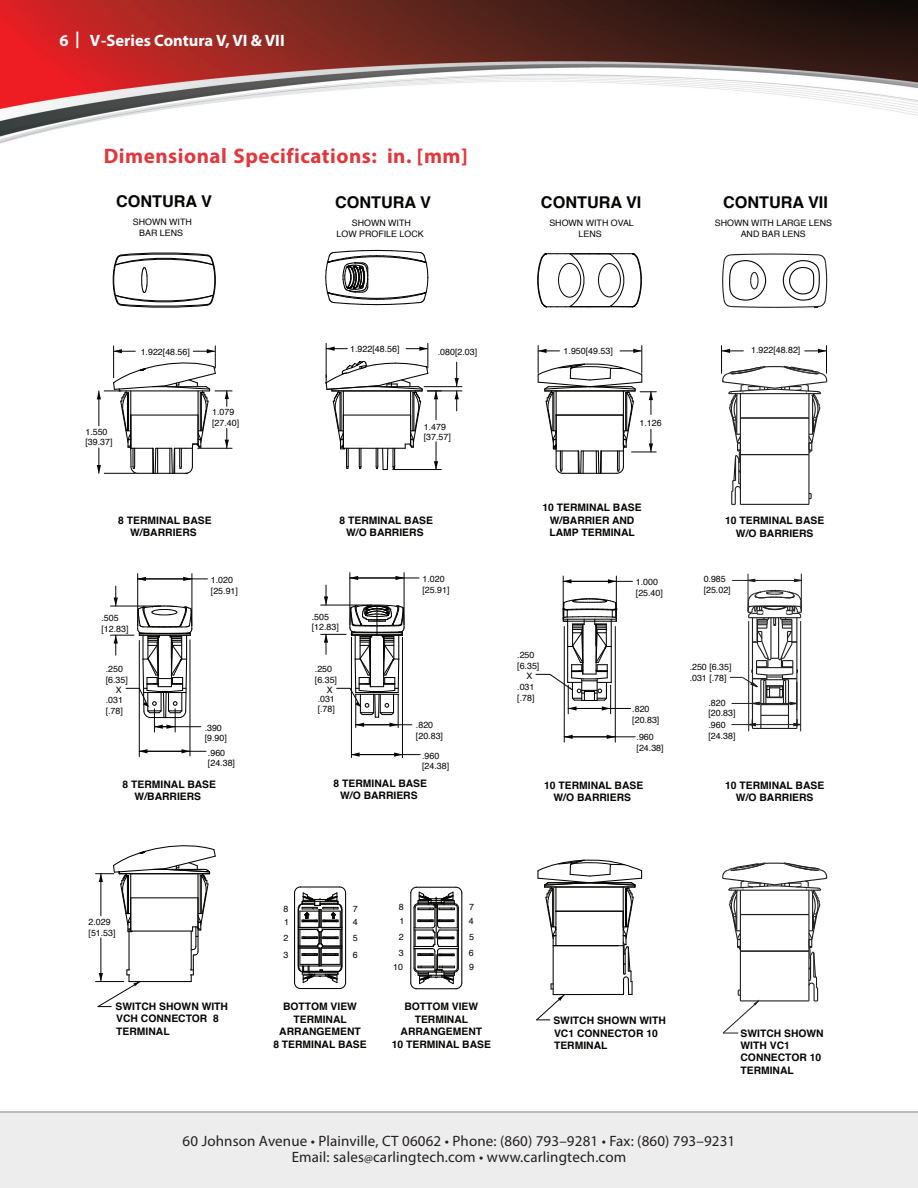
<style>
.page{position:relative;width:918px;height:1188px;background:#fff}
.page>*{position:absolute;margin:0;border:0;box-sizing:border-box;transform-origin:0 0}
.t1{font:700 21px "Myriad Pro";letter-spacing:.025em;color:#e1373d}
.t2{font:700 16.5px "Myriad Pro";color:#fff}
.t3{font:700 16.2px "Helvetica";color:#040503}
.t4{font:15px/16.8px "Myriad Pro";letter-spacing:.01em;color:#231f20;text-align:center}
.t5{font:700 10.35px/12.5px "Helvetica";color:#040503;text-align:center}
.t6{font:8.85px/10.6px "Helvetica";color:#040503}
.s1{font-size:12px}
</style>
<div class="page">
<img style="left:0;top:0;width:918px;height:1008px">
<div style="left:0;top:1111px;width:918px;height:77px;background:#ededee"></div>
<hr style="left:0;top:1111px;width:918px;height:2px;background:#adabac">
<svg style="left:325px;top:250px;width:104px;height:55px"></svg>
<hr style="left:398px;top:695px;width:1px;height:33px;background:#040503">
<hr style="left:356px;top:695px;width:1px;height:33px;background:#040503">
<hr style="left:356px;top:725px;width:56px;height:1px;background:#040503">
<hr style="left:404px;top:573px;width:1px;height:52px;background:#040503">
<hr style="left:350px;top:573px;width:1px;height:52px;background:#040503">
<hr style="left:350px;top:578px;width:69px;height:1px;background:#040503">
<hr style="left:427px;top:391px;width:35px;height:1px;background:#040503">
<hr style="left:424px;top:386px;width:38px;height:1px;background:#040503">
<svg style="left:455px;top:362px;width:4px;height:49px"></svg>
<svg style="left:325px;top:343px;width:116px;height:128px"></svg>
<svg style="left:294px;top:886px;width:53px;height:104px"></svg>
<svg style="left:410px;top:886px;width:53px;height:104px"></svg>
<hr style="left:192px;top:574px;width:1px;height:52px;background:#040503">
<hr style="left:137px;top:574px;width:1px;height:52px;background:#040503">
<hr style="left:138px;top:579px;width:70px;height:1px;background:#040503">
<svg style="left:97px;top:346px;width:135px;height:128px"></svg>
<svg style="left:112px;top:252px;width:105px;height:56px"></svg>
<hr style="left:131px;top:415px;width:67px;height:1px;background:#040503">
<hr style="left:119px;top:390px;width:91px;height:1px;background:#040503">
<hr style="left:154px;top:726px;width:47px;height:1px;background:#040503">
<svg style="left:96px;top:841px;width:121px;height:166px"></svg>
<hr style="left:119px;top:873px;width:91px;height:1px;background:#040503">
<hr style="left:131px;top:897px;width:67px;height:1px;background:#040503">
<svg style="left:110px;top:577px;width:83px;height:155px"></svg>
<hr style="left:190px;top:640px;width:1px;height:116px;background:#040503">
<hr style="left:139px;top:640px;width:1px;height:117px;background:#040503">
<hr style="left:139px;top:751px;width:67px;height:1px;background:#040503">
<svg style="left:139px;top:749px;width:8px;height:4px"></svg>
<hr style="left:139px;top:751px;width:51px;height:1px;background:#040503">
<svg style="left:182px;top:749px;width:8px;height:4px"></svg>
<hr style="left:402px;top:637px;width:1px;height:121px;background:#040503">
<hr style="left:351px;top:637px;width:1px;height:121px;background:#040503">
<hr style="left:351px;top:754px;width:69px;height:1px;background:#040503">
<svg style="left:352px;top:752px;width:8px;height:5px"></svg>
<hr style="left:351px;top:754px;width:51px;height:1px;background:#040503">
<svg style="left:394px;top:752px;width:8px;height:5px"></svg>
<svg style="left:321px;top:576px;width:84px;height:151px"></svg>
<hr style="left:568px;top:708px;width:63px;height:1px;background:#040503">
<svg style="left:536px;top:598px;width:81px;height:116px"></svg>
<hr style="left:615px;top:627px;width:1px;height:115px;background:#040503">
<hr style="left:564px;top:627px;width:1px;height:115px;background:#040503">
<hr style="left:564px;top:737px;width:71px;height:1px;background:#040503">
<svg style="left:564px;top:735px;width:9px;height:4px"></svg>
<hr style="left:564px;top:737px;width:51px;height:1px;background:#040503">
<svg style="left:607px;top:735px;width:8px;height:4px"></svg>
<hr style="left:616px;top:576px;width:1px;height:40px;background:#040503">
<hr style="left:563px;top:576px;width:1px;height:40px;background:#040503">
<hr style="left:563px;top:581px;width:69px;height:1px;background:#040503">
<svg style="left:563px;top:579px;width:9px;height:4px"></svg>
<hr style="left:563px;top:581px;width:53px;height:1px;background:#040503">
<svg style="left:608px;top:579px;width:8px;height:4px"></svg>
<svg style="left:536px;top:857px;width:107px;height:164px"></svg>
<hr style="left:545px;top:886px;width:90px;height:2px;background:#040503">
<hr style="left:556px;top:911px;width:67px;height:1px;background:#040503">
<svg style="left:536px;top:252px;width:107px;height:56px"></svg>
<svg style="left:537px;top:346px;width:119px;height:128px"></svg>
<div style="left:748px;top:340px;width:56px;height:24px;background:#fff"></div>
<hr style="left:748px;top:574px;width:1px;height:35px;background:#201d1e">
<hr style="left:801px;top:574px;width:1px;height:35px;background:#201d1e">
<svg style="left:690px;top:577px;width:113px;height:159px"></svg>
<div style="left:699px;top:573px;width:30px;height:23px;background:#fff"></div>
<div style="left:687px;top:670px;width:43px;height:72px;background:#fff"></div>
<svg style="left:721px;top:862px;width:107px;height:172px"></svg>
<svg style="left:722px;top:253px;width:105px;height:55px"></svg>
<svg style="left:721px;top:346px;width:107px;height:159px"></svg>
<p class="t2" style="left:59px;top:29px;width:227px">6 | V-Series Contura V, VI &amp; VII</p>
<p class="t1" style="left:104px;top:142px;width:366px">Dimensional Specifications: in. [mm]</p>
<p class="t3" style="left:116px;top:189px;width:97px">CONTURA V</p>
<p class="t6" style="left:133px;top:217px;width:61px;text-align:center">SHOWN WITH<br>BAR LENS</p>
<p class="t3" style="left:335px;top:189px;width:97px">CONTURA V</p>
<p class="t6" style="left:337px;top:218px;width:89px;text-align:center">SHOWN WITH<br>LOW PROFILE LOCK</p>
<p class="t3" style="left:541px;top:189px;width:102px">CONTURA VI</p>
<p class="t6" style="left:549px;top:218px;width:86px;text-align:center">SHOWN WITH OVAL<br>LENS</p>
<p class="t3" style="left:723px;top:189px;width:106px">CONTURA VII</p>
<p class="t6" style="left:715px;top:218px;width:119px;text-align:center">SHOWN WITH LARGE LENS<br>AND BAR LENS</p>
<p class="t6" style="left:141px;top:347px;width:51px">1.922[48.56]</p>
<p class="t6" style="left:350px;top:344px;width:51px">1.922[48.56]</p>
<p class="t6" style="left:438px;top:347px;width:41px">.080[2.03]</p>
<p class="t6" style="left:85px;top:427px;width:29px">1.550 [39.37]</p>
<p class="t6" style="left:212px;top:407px;width:29px">1.079 [27.40]</p>
<p class="t6" style="left:424px;top:421px;width:29px">1.479 [37.57]</p>
<p class="t5" style="left:118px;top:514px;width:95px">8 TERMINAL BASE<br>W/BARRIERS</p>
<p class="t5" style="left:340px;top:514px;width:95px">8 TERMINAL BASE<br>W/O BARRIERS</p>
<p class="t6" style="left:211px;top:575px;width:29px">1.020 [25.91]</p>
<p class="t6" style="left:422px;top:574px;width:29px">1.020 [25.91]</p>
<p class="t6" style="left:102px;top:613px;width:29px">.505 [12.83]</p>
<p class="t6" style="left:312px;top:612px;width:29px">.505 [12.83]</p>
<p class="t6" style="left:106px;top:664px;width:24px;text-align:center">.250 [6.35]<br>X .031 [.78]</p>
<p class="t6" style="left:315px;top:664px;width:24px">.250 [6.35]</p>
<p class="t6" style="left:318px;top:685px;width:19px;line-height:9px;text-align:right">X .031</p>
<p class="t6" style="left:318px;top:704px;width:19px">[.78]</p>
<p class="t6" style="left:205px;top:723px;width:24px">.390 [9.90]</p>
<p class="t6" style="left:416px;top:720px;width:29px">.820 [20.83]</p>
<p class="t6" style="left:208px;top:748px;width:29px">.960 [24.38]</p>
<p class="t6" style="left:422px;top:751px;width:29px">.960 [24.38]</p>
<p class="t5" style="left:123px;top:778px;width:95px">8 TERMINAL BASE<br>W/BARRIERS</p>
<p class="t5" style="left:334px;top:777px;width:95px">8 TERMINAL BASE<br>W/O BARRIERS</p>
<p class="t6" style="left:564px;top:346px;width:51px">1.950[49.53]</p>
<p class="t6" style="left:640px;top:418px;width:24px">1.126</p>
<p class="t6" style="left:751px;top:345px;width:51px">1.922[48.82]</p>
<p class="t5" style="left:543px;top:501px;width:101px">10 TERMINAL BASE<br>W/BARRIER AND<br>LAMP TERMINAL</p>
<p class="t6" style="left:517px;top:650px;width:24px;text-align:center">.250 [6.35]<br>X .031 [.78]</p>
<p class="t6" style="left:636px;top:577px;width:29px">1.000 [25.40]</p>
<p class="t6" style="left:632px;top:704px;width:29px">.820 [20.83]</p>
<p class="t6" style="left:637px;top:732px;width:29px">.960 [24.38]</p>
<p class="t5" style="left:544px;top:779px;width:101px">10 TERMINAL BASE<br>W/O BARRIERS</p>
<p class="t5" style="left:725px;top:514px;width:101px">10 TERMINAL BASE<br>W/O BARRIERS</p>
<p class="t6" style="left:704px;top:574px;width:29px">0.985 [25.02]</p>
<p class="t6" style="left:690px;top:662px;width:43px">.250 [6.35] .031 [.78]</p>
<p class="t6" style="left:708px;top:697px;width:29px">.820 [20.83]</p>
<p class="t6" style="left:708px;top:720px;width:29px">.960 [24.38]</p>
<p class="t5" style="left:725px;top:779px;width:101px">10 TERMINAL BASE<br>W/O BARRIERS</p>
<p class="t6" style="left:89px;top:917px;width:29px">2.029 [51.53]</p>
<p class="t5" style="left:116px;top:1001px;width:114px;text-align:left">SWITCH SHOWN WITH<br>VCH CONNECTOR 8<br>TERMINAL</p>
<p class="t6" style="left:399px;top:900px;width:7px;line-height:13.5px">8<br>1</p>
<p class="t6" style="left:469px;top:900px;width:7px;line-height:13.5px">7<br>4</p>
<p class="t6" style="left:284px;top:904px;width:6px">8</p>
<p class="t6" style="left:353px;top:904px;width:6px">7</p>
<p class="t6" style="left:284px;top:917px;width:6px">1</p>
<p class="t6" style="left:353px;top:917px;width:6px">4</p>
<p class="t6" style="left:353px;top:950px;width:6px">6</p>
<p class="t6" style="left:399px;top:948px;width:6px">3</p>
<p class="t6" style="left:284px;top:933px;width:6px">2</p>
<p class="t6" style="left:353px;top:933px;width:6px">5</p>
<p class="t6" style="left:399px;top:931px;width:6px">2</p>
<p class="t6" style="left:469px;top:931px;width:6px">5</p>
<p class="t6" style="left:284px;top:950px;width:6px">3</p>
<p class="t6" style="left:469px;top:948px;width:6px">6</p>
<p class="t5" style="left:273px;top:1001px;width:95px">BOTTOM VIEW<br>TERMINAL<br>ARRANGEMENT<br>8 TERMINAL BASE</p>
<p class="t6" style="left:469px;top:962px;width:6px">9</p>
<p class="t6" style="left:393px;top:962px;width:11px">10</p>
<p class="t5" style="left:392px;top:1001px;width:101px">BOTTOM VIEW<br>TERMINAL<br>ARRANGEMENT<br>10 TERMINAL BASE</p>
<p class="t5" style="left:553px;top:1015px;width:114px;text-align:left">SWITCH SHOWN WITH<br>VC1 CONNECTOR 10<br>TERMINAL</p>
<p class="t5" style="left:740px;top:1027px;width:85px;text-align:left">SWITCH SHOWN<br>WITH VC1<br>CONNECTOR 10<br>TERMINAL</p>
<h3 class="t4" style="left:183px;top:1132px;width:554px">60 Johnson Avenue • Plainville, CT 06062 • Phone: (860) 793–9281 • Fax: (860) 793–9231<br>Email: sales<span class="s1">@</span>carlingtech.com • www.carlingtech.com</h3>
</div>
